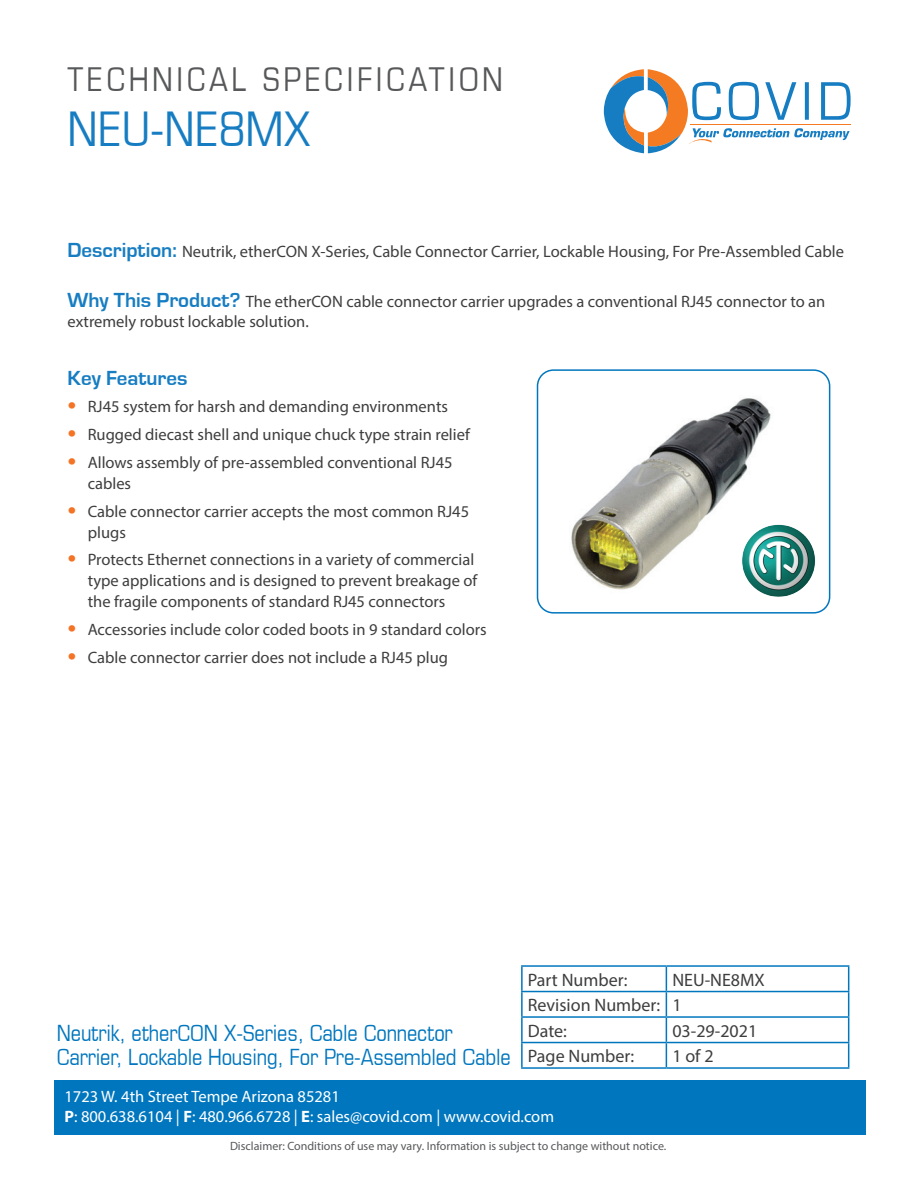
<style>
.page{position:relative;width:918px;height:1188px;background:#fff}
.page>*{position:absolute;margin:0;border:0;box-sizing:border-box;transform-origin:0 0}
.t1{font:condensed 48px "Eurostile";color:#177dc2}
.t2{font:condensed 33px "Eurostile";letter-spacing:.1em;color:#57585a}
.t3{font:condensed 22.5px/24px "Eurostile";letter-spacing:-.01em;color:#0076be}
.t4{font:700 21px "Eurostile";color:#177dc2}
.t5{font:18px/25.5px "Myriad Pro";color:#3e3e3f}
.t6{font:16.5px/21px "Myriad Pro";color:#3e3e3f}
.t7{font:16.5px/19.8px "Myriad Pro";color:#fff}
.t8{font:12px "Myriad Pro";color:#57585a}
.s1{font-family:"Eurostile";font-weight:700;font-size:21px;color:#177dc2}
.s2{font-family:"Eurostile";font-stretch:condensed;font-size:18px;color:#f47325}
.s3{font-weight:700}
</style>
<div class="page">
<div style="left:54px;top:1080px;width:812px;height:55px;background:#0076be"></div>
<svg style="left:604px;top:69px;width:247px;height:84px"></svg>
<hr style="left:521px;top:965px;width:145px;height:2px;background:#0076be">
<hr style="left:521px;top:967px;width:2px;height:24px;background:#0076be">
<hr style="left:521px;top:991px;width:145px;height:1px;background:#0076be">
<hr style="left:521px;top:992px;width:2px;height:24px;background:#0076be">
<hr style="left:666px;top:965px;width:183px;height:2px;background:#0076be">
<hr style="left:666px;top:991px;width:183px;height:1px;background:#0076be">
<hr style="left:666px;top:1016px;width:183px;height:2px;background:#0076be">
<hr style="left:666px;top:1042px;width:183px;height:1px;background:#0076be">
<svg style="left:848px;top:967px;width:1px;height:100px"></svg>
<hr style="left:666px;top:1067px;width:183px;height:2px;background:#0076be">
<hr style="left:521px;top:1016px;width:145px;height:2px;background:#0076be">
<hr style="left:521px;top:1018px;width:2px;height:24px;background:#0076be">
<hr style="left:521px;top:1042px;width:145px;height:1px;background:#0076be">
<hr style="left:521px;top:1043px;width:2px;height:24px;background:#0076be">
<svg style="left:666px;top:967px;width:1px;height:100px"></svg>
<hr style="left:521px;top:1067px;width:145px;height:2px;background:#0076be">
<img style="left:540px;top:372px;width:290px;height:239px">
<div style="left:537px;top:369px;width:293px;height:245px;border:2px solid #0076be;border-radius:16px"></div>
<img style="left:740px;top:523px;width:77px;height:77px">
<h2 class="t2" style="left:68px;top:60px;width:437px">TECHNICAL SPECIFICATION</h2>
<h1 class="t1" style="left:68px;top:101px;width:245px">NEU-NE8MX</h1>
<p class="t6" style="left:68px;top:240px;width:778px"><span class="s1">Description:</span> Neutrik, etherCON X-Series, Cable Connector Carrier, Lockable Housing, For Pre-Assembled Cable</p>
<p class="t6" style="left:68px;top:291px;width:759px;line-height:19.8px"><span class="s1">Why This Product?</span> The etherCON cable connector carrier upgrades a conventional RJ45 connector to an extremely robust lockable solution.</p>
<p class="t4" style="left:68px;top:366px;width:122px">Key Features</p>
<p class="t6" style="left:68px;top:396px;width:382px"><span class="s2">•</span> RJ45 system for harsh and demanding environments</p>
<p class="t6" style="left:68px;top:424px;width:404px"><span class="s2">•</span> Rugged diecast shell and unique chuck type strain relief</p>
<p class="t6" style="left:88px;top:452px;width:366px;text-indent:-20px"><span class="s2">•</span> Allows assembly of pre-assembled conventional RJ45 cables</p>
<p class="t6" style="left:88px;top:500px;width:383px;text-indent:-20px"><span class="s2">•</span> Cable connector carrier accepts the most common RJ45 plugs</p>
<p class="t6" style="left:88px;top:549px;width:391px;text-indent:-20px"><span class="s2">•</span> Protects Ethernet connections in a variety of commercial type applications and is designed to prevent breakage of the fragile components of standard RJ45 connectors</p>
<p class="t6" style="left:68px;top:619px;width:421px"><span class="s2">•</span> Accessories include color coded boots in 9 standard colors</p>
<p class="t6" style="left:68px;top:647px;width:382px"><span class="s2">•</span> Cable connector carrier does not include a RJ45 plug</p>
<h3 class="t3" style="left:57px;top:1021px;width:455px">Neutrik, etherCON X-Series, Cable Connector<br>Carrier, Lockable Housing, For Pre-Assembled Cable</h3>
<p class="t5" style="left:528px;top:966px;width:101px">Part Number:</p>
<p class="t5" style="left:528px;top:966px;width:239px;text-indent:145px">NEU-NE8MX<br>Revision Number: 1<br>Date:</p>
<p class="t5" style="left:672px;top:1017px;width:86px">03-29-2021</p>
<p class="t5" style="left:528px;top:1043px;width:108px">Page Number:</p>
<p class="t5" style="left:672px;top:1043px;width:43px">1 of 2</p>
<p class="t7" style="left:64px;top:1087px;width:491px">1723 W. 4th Street Tempe Arizona 85281<br><span class="s3">P</span>: 800.638.6104 | <span class="s3">F</span>: 480.966.6728 | <span class="s3">E</span>: sales@covid.com | www.covid.com</p>
<p class="t8" style="left:230px;top:1139px;width:438px">Disclaimer: Conditions of use may vary. Information is subject to change without notice.</p>
</div>
